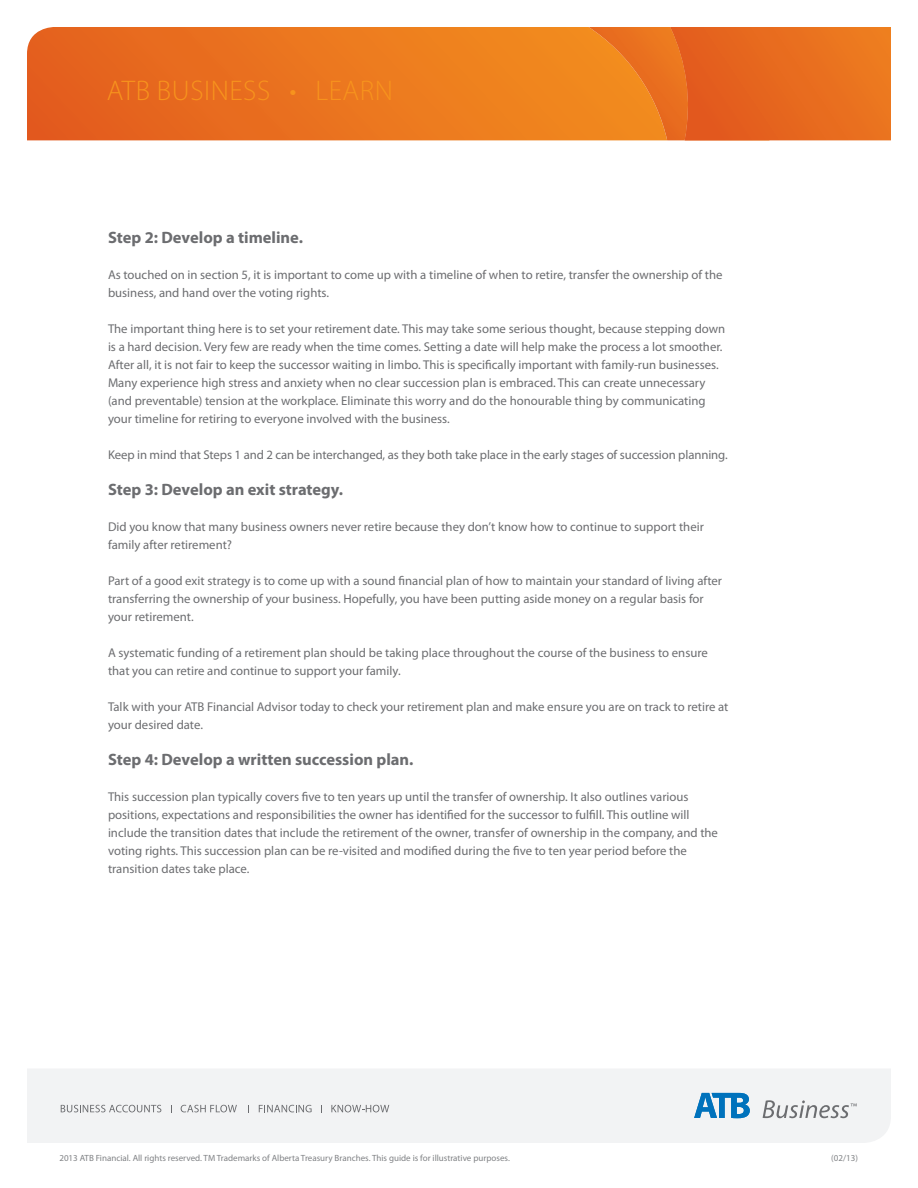
<style>
.page{position:relative;width:918px;height:1188px;background:#fff}
.page>*{position:absolute;margin:0;border:0;box-sizing:border-box;transform-origin:0 0}
.t1{font:300 28.5px "Myriad Pro";letter-spacing:.02em;color:#f7931d}
.t2{font:700 16.5px "Myriad Pro";color:#6c6d70}
.t3{font:12.75px/18px "Myriad Pro";color:#6c6d70}
.t4{font:9px "Myriad Pro";color:#808285}
</style>
<div class="page">
<svg style="left:27px;top:27px;width:562px;height:113px;background:#ea741e"></svg>
<svg style="left:589px;top:27px;width:302px;height:113px;background:#e9701e"></svg>
<div style="left:27px;top:1069px;width:864px;height:74px;background:#f2f3f4"></div>
<svg style="left:694px;top:1093px;width:56px;height:25px"></svg>
<svg style="left:763px;top:1100px;width:94px;height:18px"></svg>
<svg style="left:61px;top:1105px;width:100px;height:7px"></svg>
<svg style="left:181px;top:1105px;width:56px;height:7px"></svg>
<svg style="left:259px;top:1105px;width:53px;height:7px"></svg>
<svg style="left:331px;top:1105px;width:58px;height:7px"></svg>
<h1 class="t1" style="left:107px;top:73px;width:283px">ATB BUSINESS • LEARN</h1>
<p class="t2" style="left:108px;top:227px;width:197px">Step 2: Develop a timeline.</p>
<p class="t3" style="left:108px;top:266px;width:616px">As touched on in section 5, it is important to come up with a timeline of when to retire, transfer the ownership of the business, and hand over the voting rights.</p>
<p class="t3" style="left:108px;top:320px;width:619px">The important thing here is to set your retirement date. This may take some serious thought, because stepping down is a hard decision. Very few are ready when the time comes. Setting a date will help make the process a lot smoother.<br>After all, it is not fair to keep the successor waiting in limbo. This is specifically important with family-run businesses.<br>Many experience high stress and anxiety when no clear succession plan is embraced. This can create unnecessary (and preventable) tension at the workplace. Eliminate this worry and do the honourable thing by communicating your timeline for retiring to everyone involved with the business.</p>
<p class="t3" style="left:108px;top:446px;width:621px">Keep in mind that Steps 1 and 2 can be interchanged, as they both take place in the early stages of succession planning.</p>
<p class="t2" style="left:108px;top:479px;width:237px">Step 3: Develop an exit strategy.</p>
<p class="t3" style="left:108px;top:518px;width:597px">Did you know that many business owners never retire because they don’t know how to continue to support their family after retirement?</p>
<p class="t3" style="left:108px;top:572px;width:616px">Part of a good exit strategy is to come up with a sound financial plan of how to maintain your standard of living after transferring the ownership of your business. Hopefully, you have been putting aside money on a regular basis for your retirement.</p>
<p class="t3" style="left:108px;top:644px;width:601px">A systematic funding of a retirement plan should be taking place throughout the course of the business to ensure that you can retire and continue to support your family.</p>
<p class="t3" style="left:108px;top:698px;width:622px">Talk with your ATB Financial Advisor today to check your retirement plan and make ensure you are on track to retire at your desired date.</p>
<p class="t2" style="left:108px;top:749px;width:307px">Step 4: Develop a written succession plan.</p>
<p class="t3" style="left:108px;top:788px;width:612px">This succession plan typically covers five to ten years up until the transfer of ownership. It also outlines various positions, expectations and responsibilities the owner has identified for the successor to fulfill. This outline will include the transition dates that include the retirement of the owner, transfer of ownership in the company, and the voting rights. This succession plan can be re-visited and modified during the five to ten year period before the transition dates take place.</p>
<p class="t4" style="left:59px;top:1152px;width:452px">2013 ATB Financial. All rights reserved. TM Trademarks of Alberta Treasury Branches. This guide is for illustrative purposes.</p>
<p class="t4" style="left:831px;top:1152px;width:28px">(02/13)</p>
</div>
